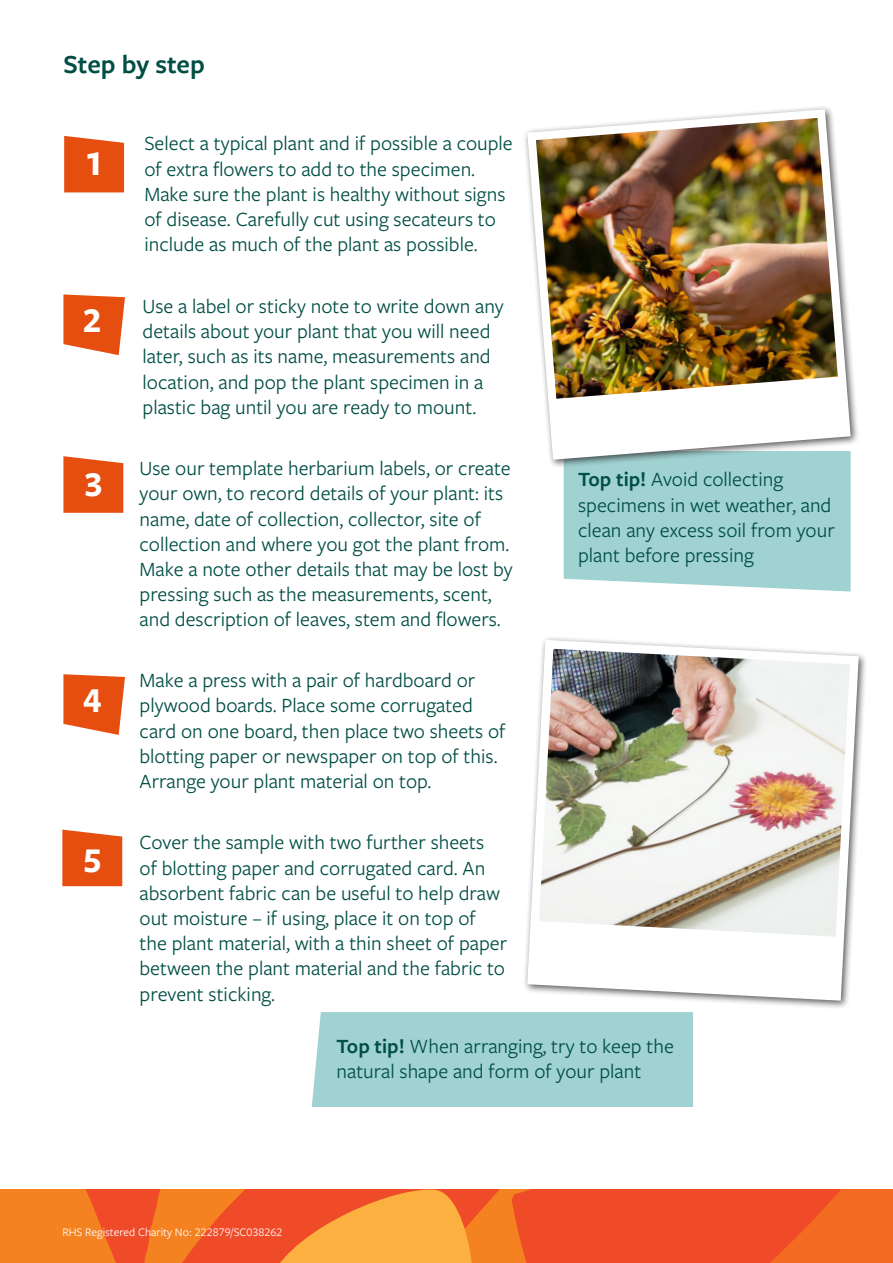
<style>
.page{position:relative;width:893px;height:1263px;background:#fff}
.page>*{position:absolute;margin:0;border:0;box-sizing:border-box;transform-origin:0 0}
.t1{font:700 36.45px "Freight Sans Pro";color:#fff}
.t2{font:600 27px "Freight Sans Pro";color:#004e44}
.t3{font:21px/25.2px "Freight Sans Pro";color:#004e44}
.t4{font:12px "Freight Sans Pro";color:#fff}
.s1{font-weight:600}
</style>
<div class="page">
<svg style="left:63px;top:294px;width:62px;height:61px;background:#ea6a36"></svg>
<svg style="left:64px;top:136px;width:60px;height:56px;background:#e7591d"></svg>
<svg style="left:63px;top:674px;width:62px;height:61px;background:#ea6a36"></svg>
<svg style="left:63px;top:456px;width:60px;height:57px;background:#e75b20"></svg>
<svg style="left:62px;top:830px;width:60px;height:56px;background:#e7581d"></svg>
<img style="left:525px;top:107px;width:330px;height:357px">
<svg style="left:553px;top:376px;width:298px;height:215px"></svg>
<svg style="left:0;top:1190px;width:893px;height:73px;background:#f26929"></svg>
<div style="left:523px;top:635px;width:345px;height:375px;background:#231f20;opacity:.75"></div>
<img style="left:523px;top:635px;width:340px;height:370px">
<svg style="left:532px;top:921px;width:306px;height:73px"></svg>
<div style="left:312px;top:1012px;width:381px;height:95px;background:#a0d2d2"></div>
<p class="t2" style="left:63px;top:46px;width:143px">Step by step</p>
<p class="t1" style="left:85px;top:138px;width:20px">1</p>
<p class="t3" style="left:144px;top:130px;width:370px">Select a typical plant and if possible a couple of extra flowers to add to the specimen.<br>Make sure the plant is healthy without signs of disease. Carefully cut using secateurs to include as much of the plant as possible.</p>
<p class="t1" style="left:83px;top:295px;width:20px">2</p>
<p class="t3" style="left:143px;top:293px;width:363px">Use a label or sticky note to write down any details about your plant that you will need later, such as its name, measurements and location, and pop the plant specimen in a plastic bag until you are ready to mount.</p>
<p class="t1" style="left:84px;top:459px;width:20px">3</p>
<p class="t1" style="left:83px;top:675px;width:20px">4</p>
<p class="t1" style="left:83px;top:835px;width:20px">5</p>
<p class="t3" style="left:140px;top:455px;width:375px">Use our template herbarium labels, or create your own, to record details of your plant: its name, date of collection, collector, site of collection and where you got the plant from.<br>Make a note other details that may be lost by pressing such as the measurements, scent, and description of leaves, stem and flowers.</p>
<p class="t3" style="left:140px;top:667px;width:367px">Make a press with a pair of hardboard or plywood boards. Place some corrugated card on one board, then place two sheets of blotting paper or newspaper on top of this.<br>Arrange your plant material on top.</p>
<p class="t3" style="left:140px;top:829px;width:369px">Cover the sample with two further sheets<br>of blotting paper and corrugated card. An absorbent fabric can be useful to help draw out moisture – if using, place it on top of the plant material, with a thin sheet of paper between the plant material and the fabric to prevent sticking.</p>
<p class="t3" style="left:578px;top:466px;width:258px"><span class="s1">Top tip!</span> Avoid collecting specimens in wet weather, and clean any excess soil from your plant before pressing</p>
<p class="t3" style="left:337px;top:1032px;width:339px"><span class="s1">Top tip!</span> When arranging, try to keep the natural shape and form of your plant</p>
<p class="t4" style="left:62px;top:1224px;width:222px">RHS Registered Charity No: 222879/SC038262</p>
</div>
